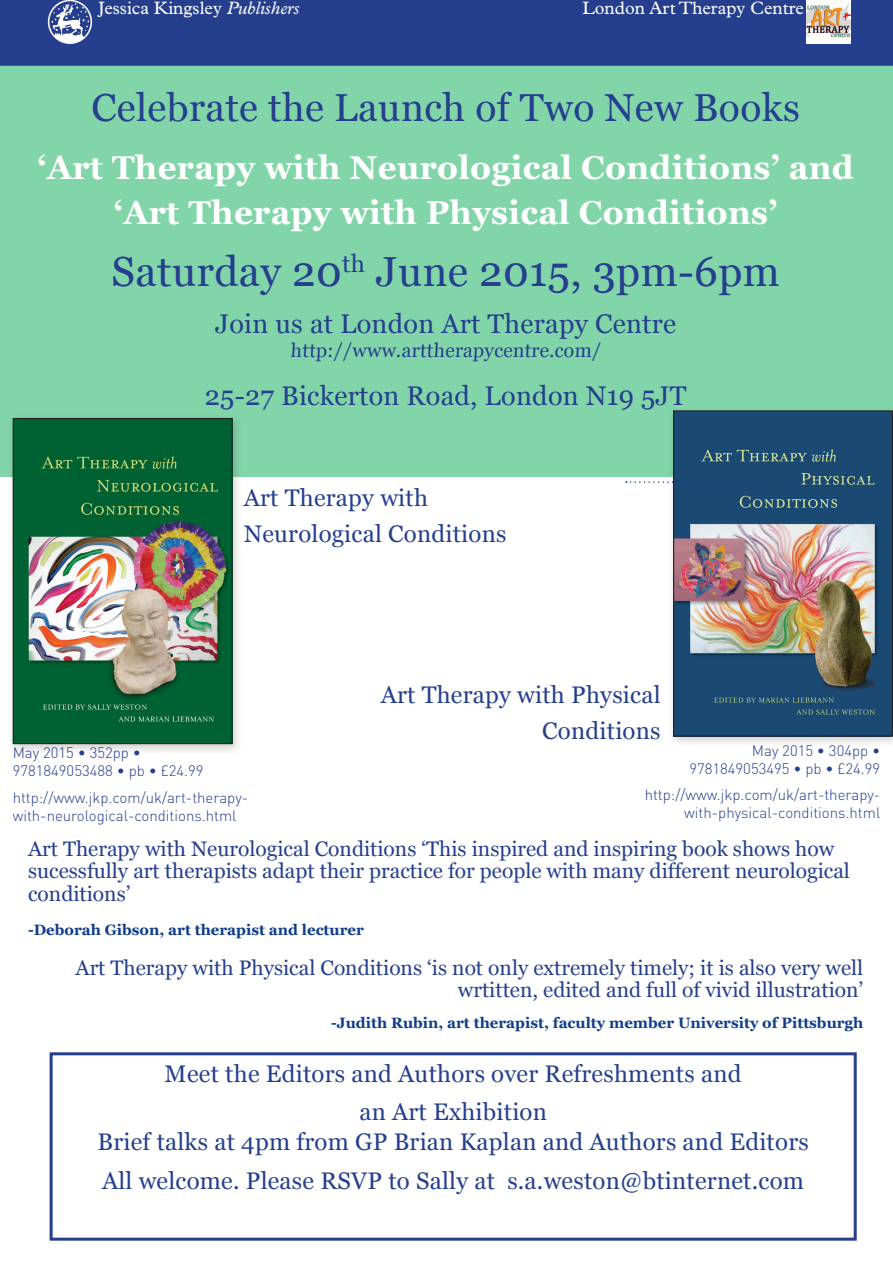
<style>
.page{position:relative;width:893px;height:1263px;background:#fff}
.page>*{position:absolute;margin:0;border:0;box-sizing:border-box;transform-origin:0 0}
.invite_info_white{font:42px "Vani";letter-spacing:.01em;color:#253f8e}
.invite_info{font:39px "Vani";letter-spacing:.01em;color:#253f8e}
.invite_info_white-2{font:700 33px/45px "Vani";letter-spacing:.01em;color:#fff;text-align:center}
.invite_info_small{font:27px "Vani";letter-spacing:.01em;color:#253f8e}
.Invite_info_in_Box{font:24px/36px "Vani";letter-spacing:.01em;color:#253f8e}
.quote_special{font:21px/22.5px "Vani";color:#253f8e}
.invite_info_small-2{font:19.5px "Vani";color:#253f8e}
.jkp{font:18px "Plantin";color:#fff}
.biblio{font:300 15px/18px "DIN Pro";color:#253f8e}
.quote_source_special{font:700 15px "Vani";color:#103d8c}
.s1{font-style:italic}
</style>
<div class="page">
<div style="left:0;top:0;width:893px;height:66px;background:#253f8e"></div>
<svg style="left:48px;top:0;width:44px;height:44px"></svg>
<div style="left:0;top:66px;width:892px;height:410px;background:#82d5a9"></div>
<div style="left:667px;top:406px;width:226px;height:343px;background:#231f20;opacity:.2"></div>
<img style="left:675px;top:412px;width:216px;height:322px">
<div style="left:673px;top:410px;width:220px;height:326px;border:1px solid #231f20"></div>
<svg style="left:626px;top:481px;width:254px;height:2px"></svg>
<div style="left:50px;top:1052px;width:807px;height:189px;border:3px solid #253f8e"></div>
<img style="left:806px;top:0;width:44px;height:44px">
<div style="left:7px;top:413px;width:236px;height:343px;background:#231f20;opacity:.2"></div>
<img style="left:15px;top:420px;width:216px;height:322px">
<div style="left:13px;top:418px;width:220px;height:326px;border:1px solid #231f20"></div>
<p class="jkp" style="left:98px;top:-2px;width:203px">Jessica Kingsley <span class="s1">Publishers</span></p>
<p class="jkp" style="left:583px;top:-2px;width:223px">London Art Therapy Centre</p>
<p class="invite_info" style="left:91px;top:85px;width:710px">Celebrate the Launch of Two New Books</p>
<p class="invite_info_white-2" style="left:38px;top:145px;width:817px">‘Art Therapy with Neurological Conditions’ and ‘Art Therapy with Physical Conditions’</p>
<p class="invite_info_white" style="left:112px;top:247px;width:670px">Saturday 20<sup>th</sup> June 2015, 3pm-6pm</p>
<p class="invite_info_small" style="left:215px;top:308px;width:462px">Join us at London Art Therapy Centre</p>
<p class="invite_info_small-2" style="left:291px;top:339px;width:314px">http://www.arttherapycentre.com/</p>
<p class="invite_info_small" style="left:205px;top:380px;width:483px">25-27 Bickerton Road, London N19 5JT</p>
<p class="Invite_info_in_Box" style="left:244px;top:480px;width:264px">Art Therapy with<br>Neurological Conditions</p>
<p class="biblio" style="left:13px;top:743px;width:192px">May 2015 • 352pp •<br>9781849053488 • pb • £24.99</p>
<p class="biblio" style="left:13px;top:788px;width:237px">http://www.jkp.com/uk/art-therapy&shy;with-neurological-conditions.html</p>
<p class="Invite_info_in_Box" style="left:381px;top:676px;width:281px;text-align:right">Art Therapy with Physical<br>Conditions</p>
<p class="biblio" style="left:689px;top:741px;width:192px;text-align:right">May 2015 • 304pp •<br>9781849053495 • pb • £24.99</p>
<p class="biblio" style="left:645px;top:785px;width:237px;text-align:right">http://www.jkp.com/uk/art-therapy&shy;with-physical-conditions.html</p>
<p class="quote_special" style="left:28px;top:837px;width:823px">Art Therapy with Neurological Conditions ‘This inspired and inspiring book shows how sucessfully art therapists adapt their practice for people with many different neurological conditions’</p>
<p class="quote_source_special" style="left:28px;top:921px;width:337px">-Deborah Gibson, art therapist and lecturer</p>
<p class="quote_special" style="left:76px;top:956px;width:789px;text-align:right">Art Therapy with Physical Conditions ‘is not only extremely timely; it is also very well wrtitten, edited and full of vivid illustration’</p>
<p class="quote_source_special" style="left:331px;top:1014px;width:534px">-Judith Rubin, art therapist, faculty member University of Pittsburgh</p>
<p class="Invite_info_in_Box" style="left:165px;top:1056px;width:578px">Meet the Editors and Authors over Refreshments and</p>
<p class="Invite_info_in_Box" style="left:97px;top:1097px;width:713px;line-height:30px;text-align:center">an Art Exhibition<br>Brief talks at 4pm from GP Brian Kaplan and Authors and Editors</p>
<p class="Invite_info_in_Box" style="left:102px;top:1163px;width:703px">All welcome. Please RSVP to Sally at s.a.weston@btinternet.com</p>
</div>
